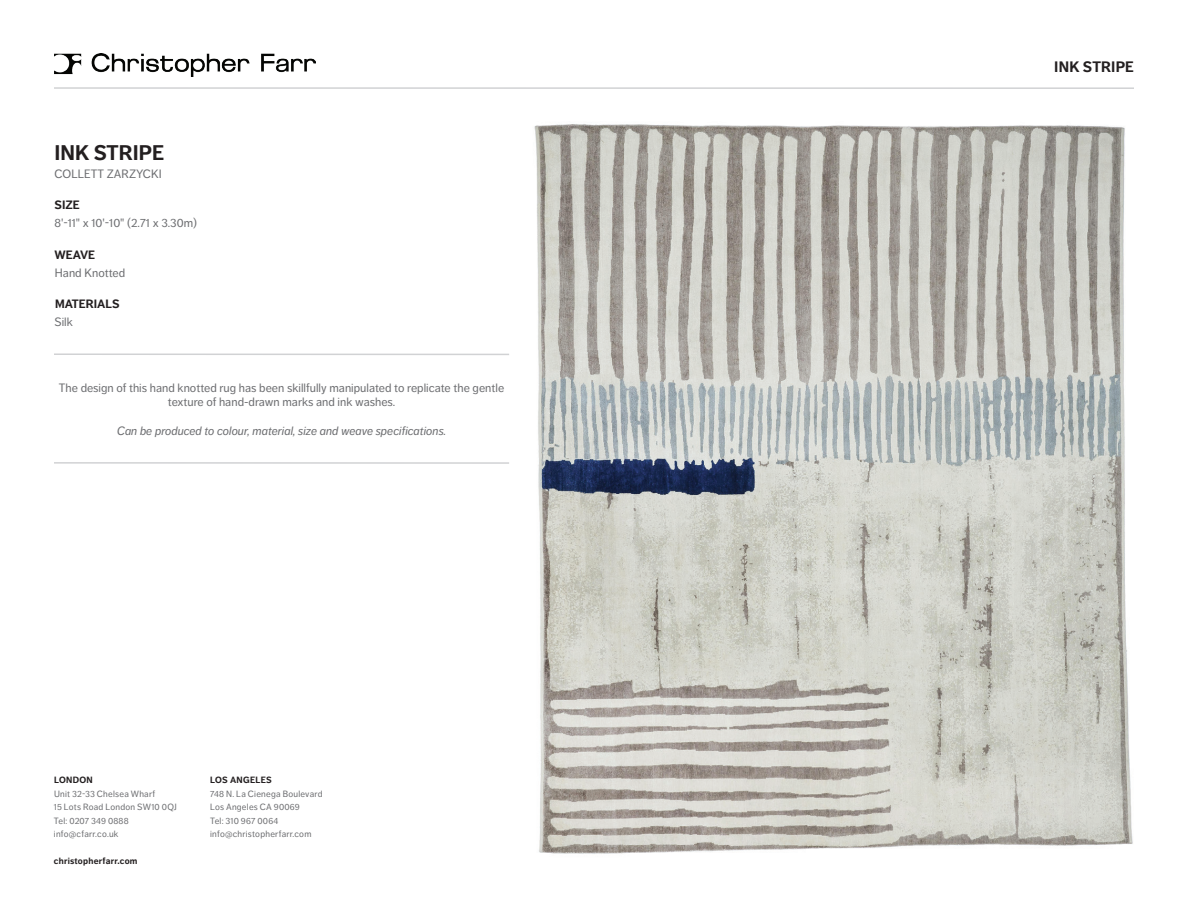
<style>
.page{position:relative;width:1188px;height:918px;background:#fff}
.page>*{position:absolute;margin:0;border:0;box-sizing:border-box;transform-origin:0 0}
.t1{font:700 21px "Dagny OT";color:#231f20}
.t2{font:700 15px "Dagny OT";letter-spacing:.015em;color:#231f20}
.t3{font:12px/14.4px "Dagny OT";color:#6c6d70;text-align:center}
.t4{font:italic 12px "Dagny OT";color:#6c6d70}
.t5{font:700 12px "Dagny OT";color:#231f20}
.t6{font:9px/13.5px "Dagny OT";letter-spacing:.025em;color:#6c6d70}
.t7{font:700 9px "Dagny OT";letter-spacing:.025em;color:#231f20}
</style>
<div class="page">
<hr style="left:54px;top:87px;width:1080px;height:2px;background:#d1d2d4">
<img style="left:534px;top:124px;width:599px;height:730px">
<hr style="left:54px;top:353px;width:455px;height:2px;background:#d1d2d4">
<hr style="left:54px;top:462px;width:455px;height:2px;background:#d1d2d4">
<img style="left:54px;top:54px;width:261px;height:23px">
<h1 class="t1" style="left:55px;top:140px;width:111px">INK STRIPE</h1>
<p class="t3" style="left:55px;top:167px;width:109px">COLLETT ZARZYCKI</p>
<p class="t5" style="left:55px;top:198px;width:27px">SIZE</p>
<p class="t3" style="left:54px;top:216px;width:144px">8'-11" x 10'-10" (2.71 x 3.30m)</p>
<p class="t5" style="left:55px;top:248px;width:42px">WEAVE</p>
<p class="t3" style="left:55px;top:266px;width:72px">Hand Knotted</p>
<p class="t5" style="left:55px;top:297px;width:66px">MATERIALS</p>
<p class="t3" style="left:55px;top:315px;width:20px">Silk</p>
<p class="t3" style="left:59px;top:381px;width:447px">The design of this hand knotted rug has been skillfully manipulated to replicate the gentle texture of hand-drawn marks and ink washes.</p>
<p class="t4" style="left:117px;top:424px;width:331px">Can be produced to colour, material, size and weave specifications.</p>
<p class="t7" style="left:54px;top:775px;width:40px">LONDON</p>
<p class="t6" style="left:54px;top:787px;width:124px">Unit 32-33 Chelsea Wharf<br>15 Lots Road London SW10 0QJ<br>Tel: 0207 349 0888 info@cfarr.co.uk</p>
<p class="t7" style="left:54px;top:856px;width:85px">christopherfarr.com</p>
<p class="t7" style="left:210px;top:775px;width:63px">LOS ANGELES</p>
<p class="t6" style="left:210px;top:787px;width:114px">748 N. La Cienega Boulevard<br>Los Angeles CA 90069<br>Tel: 310 967 0064 info@christopherfarr.com</p>
<p class="t2" style="left:1054px;top:57px;width:81px">INK STRIPE</p>
</div>
